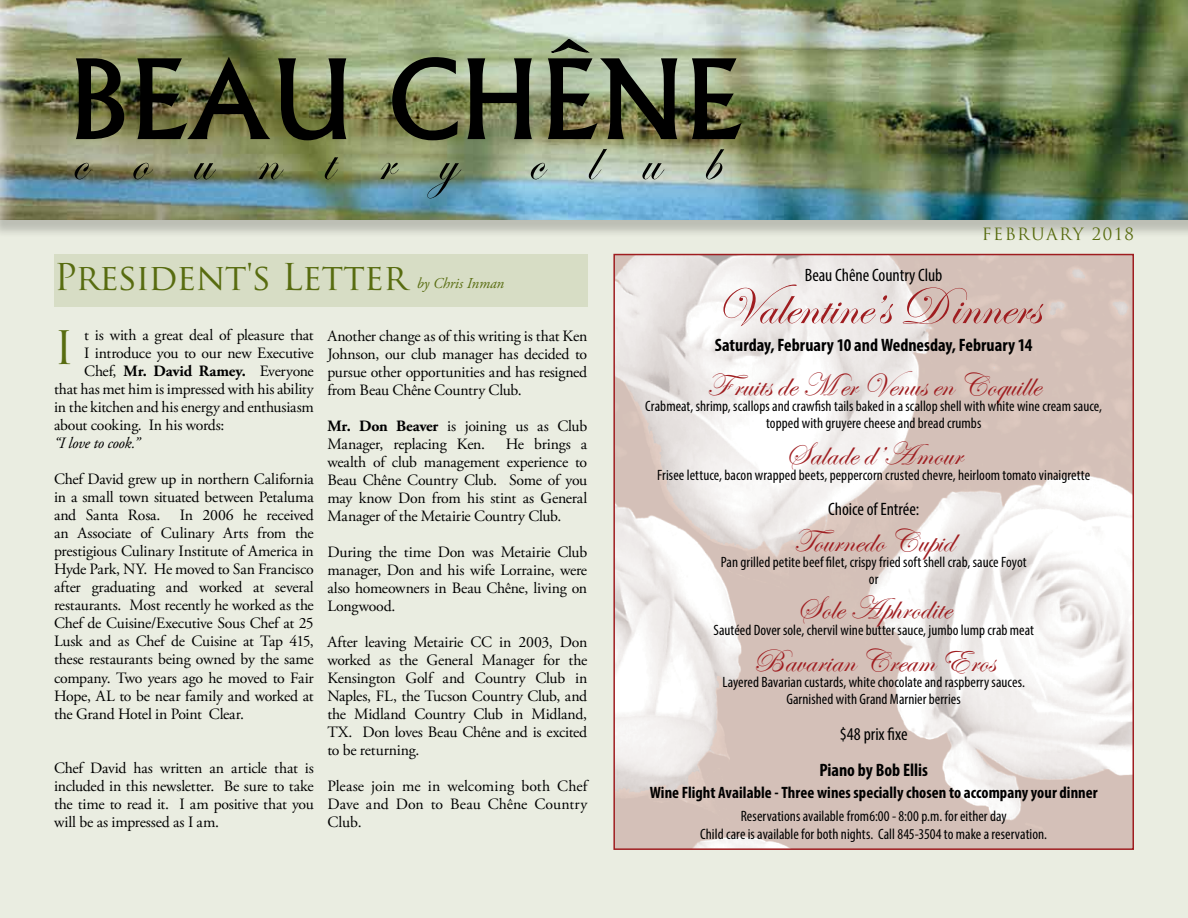
<style>
.page{position:relative;width:1188px;height:918px;background:#eaede1}
.page>*{position:absolute;margin:0;border:0;box-sizing:border-box;transform-origin:0 0}
.t1{font:60px "Edwardian Script ITC";color:#000}
.t2{font:54px "Edwardian Script ITC";color:#9f1d20}
.t3{font:45px "Trajan Pro";color:#586c10}
.t4{font:36px "Trajan Pro";letter-spacing:-.02em;color:#586c10}
.t5{font:33px "Edwardian Script ITC";letter-spacing:.005em;color:#9f1d20}
.t6{font:700 condensed 18px "Myriad Pro";color:#000}
.t7{font:condensed 18px "Myriad Pro";letter-spacing:-.005em;color:#000}
.t8{font:700 condensed 16.5px "Myriad Pro";letter-spacing:.005em;color:#000}
.t9{font:16.5px "Trajan Pro";letter-spacing:.09em;color:#586c10}
.t10{font:15.75px/18px "Adobe Garamond Pro";letter-spacing:-.01em;color:#000;text-align:justify}
.t11{font:700 15.75px "Adobe Garamond Pro";color:#000}
.t12{font:italic 15.75px "Adobe Garamond Pro";letter-spacing:-.015em;color:#000}
.t13{font:condensed 15px/16.5px "Myriad Pro";letter-spacing:.005em;color:#000;text-align:center}
.t14{font:italic 15px "Adobe Garamond Pro";color:#586c10}
.s1{font-weight:400}
.s2{font-weight:700}
</style>
<div class="page">
<div style="left:54px;top:254px;width:533px;height:52px;background:#d7ddc5"></div>
<img style="left:616px;top:257px;width:515px;height:590px">
<div style="left:0;top:0;width:1188px;height:238px;background:#000;opacity:.2"></div>
<img style="left:0;top:0;width:1188px;height:220px">
<svg style="left:76px;top:58px;width:48px;height:81px;background:#353724"></svg>
<svg style="left:137px;top:57px;width:133px;height:82px;background:#4d4f30"></svg>
<svg style="left:278px;top:58px;width:68px;height:82px;background:#4b5032"></svg>
<svg style="left:392px;top:57px;width:66px;height:83px;background:#5e6444"></svg>
<svg style="left:467px;top:58px;width:65px;height:81px;background:#525945"></svg>
<svg style="left:547px;top:39px;width:130px;height:100px;background:#656b55"></svg>
<svg style="left:692px;top:58px;width:50px;height:81px;background:#4b4e37"></svg>
<div style="left:613px;top:254px;width:521px;height:596px;border:2px solid #9f1d20"></div>
<h1 class="t1" style="left:71px;top:128px;width:649px">c o u n t r y c l u b</h1>
<p class="t9" style="left:982px;top:224px;width:154px">FEBRUARY 2018</p>
<h3 class="t4" style="left:54px;top:254px;width:355px">President's Letter</h3>
<p class="t14" style="left:417px;top:274px;width:89px">by Chris Inman</p>
<h3 class="t3" style="left:54px;top:319px;width:21px">I</h3>
<p class="t10" style="left:84px;top:327px;width:231px">t is with a great deal of pleasure that</p>
<p class="t10" style="left:84px;top:345px;width:231px">I introduce you to our new Executive</p>
<p class="t11" style="left:84px;top:362px;width:231px"><span class="s1">Chef,</span> Mr. David Ramey. <span class="s1">Everyone</span></p>
<p class="t10" style="left:54px;top:381px;width:261px">that has met him is impressed with his ability</p>
<p class="t10" style="left:54px;top:399px;width:261px">in the kitchen and his energy and enthusiasm</p>
<p class="t10" style="left:54px;top:417px;width:172px">about cooking. In his words:</p>
<p class="t12" style="left:54px;top:434px;width:87px">“I love to cook.”</p>
<p class="t10" style="left:54px;top:471px;width:261px">Chef David grew up in northern California in a small town situated between Petaluma and Santa Rosa. In 2006 he received an Associate of Culinary Arts from the prestigious Culinary Institute of America in Hyde Park, NY. He moved to San Francisco after graduating and worked at several restaurants. Most recently he worked as the Chef de Cuisine/Executive Sous Chef at 25<br>Lusk and as Chef de Cuisine at Tap 415, these restaurants being owned by the same company. Two years ago he moved to Fair Hope, AL to be near family and worked at the Grand Hotel in Point Clear.</p>
<p class="t10" style="left:54px;top:759px;width:261px">Chef David has written an article that is included in this newsletter. Be sure to take the time to read it. I am positive that you will be as impressed as I am.</p>
<p class="t10" style="left:327px;top:327px;width:261px">Another change as of this writing is that Ken Johnson, our club manager has decided to pursue other opportunities and has resigned from Beau Chêne Country Club.</p>
<p class="t10" style="left:327px;top:417px;width:261px"><span class="s2">Mr. Don Beaver</span> is joining us as Club<br>Manager, replacing Ken.</p>
<p class="t10" style="left:327px;top:435px;width:261px;text-indent:178px">He brings a wealth of club management experience to Beau Chêne Country Club. Some of you may know Don from his stint as General Manager of the Metairie Country Club.</p>
<p class="t10" style="left:327px;top:543px;width:261px">During the time Don was Metairie Club manager, Don and his wife Lorraine, were also homeowners in Beau Chêne, living on Longwood.</p>
<p class="t10" style="left:327px;top:633px;width:261px">After leaving Metairie CC in 2003, Don worked as the General Manager for the Kensington Golf and Country Club in Naples, FL, the Tucson Country Club, and the Midland Country Club in Midland, TX. Don loves Beau Chêne and is excited to be returning.</p>
<p class="t10" style="left:327px;top:777px;width:261px">Please join me in welcoming both Chef Dave and Don to Beau Chêne Country Club.</p>
<p class="t7" style="left:805px;top:264px;width:139px">Beau Chêne Country Club</p>
<h2 class="t2" style="left:715px;top:277px;width:326px">Valentine’s Dinners</h2>
<p class="t6" style="left:715px;top:334px;width:319px">Saturday, February 10 and Wednesday, February 14</p>
<h3 class="t5" style="left:707px;top:367px;width:335px">Fruits de Mer Venus en Coquille</h3>
<p class="t13" style="left:645px;top:398px;width:458px">Crabmeat, shrimp, scallops and crawfish tails baked in a scallop shell with white wine cream sauce, topped with gruyere cheese and bread crumbs</p>
<h3 class="t5" style="left:785px;top:436px;width:178px">Salade d’Amour</h3>
<p class="t13" style="left:657px;top:467px;width:434px">Frisee lettuce, bacon wrapped beets, peppercorn crusted chevre, heirloom tomato vinaigrette</p>
<p class="t7" style="left:828px;top:498px;width:92px">Choice of Entrée:</p>
<h3 class="t5" style="left:793px;top:523px;width:162px">Tournedo Cupid</h3>
<p class="t13" style="left:721px;top:554px;width:308px">Pan grilled petite beef filet, crispy fried soft shell crab, sauce Foyot or</p>
<h3 class="t5" style="left:797px;top:590px;width:156px">Sole Aphrodite</h3>
<p class="t13" style="left:713px;top:621px;width:322px">Sautéed Dover sole, chervil wine butter sauce, jumbo lump crab meat</p>
<h3 class="t5" style="left:752px;top:643px;width:244px">Bavarian Cream Eros</h3>
<p class="t13" style="left:722px;top:674px;width:304px">Layered Bavarian custards, white chocolate and raspberry sauces.<br>Garnished with Grand Marnier berries</p>
<p class="t7" style="left:840px;top:723px;width:69px">$48 prix fixe</p>
<p class="t6" style="left:819px;top:759px;width:110px">Piano by Bob Ellis</p>
<p class="t8" style="left:650px;top:782px;width:450px">Wine Flight Available - Three wines specially chosen to accompany your dinner</p>
<p class="t13" style="left:700px;top:807px;width:348px;line-height:18px">Reservations available from6:00 - 8:00 p.m. for either day<br>Child care is available for both nights. Call 845-3504 to make a reservation.</p>
</div>
